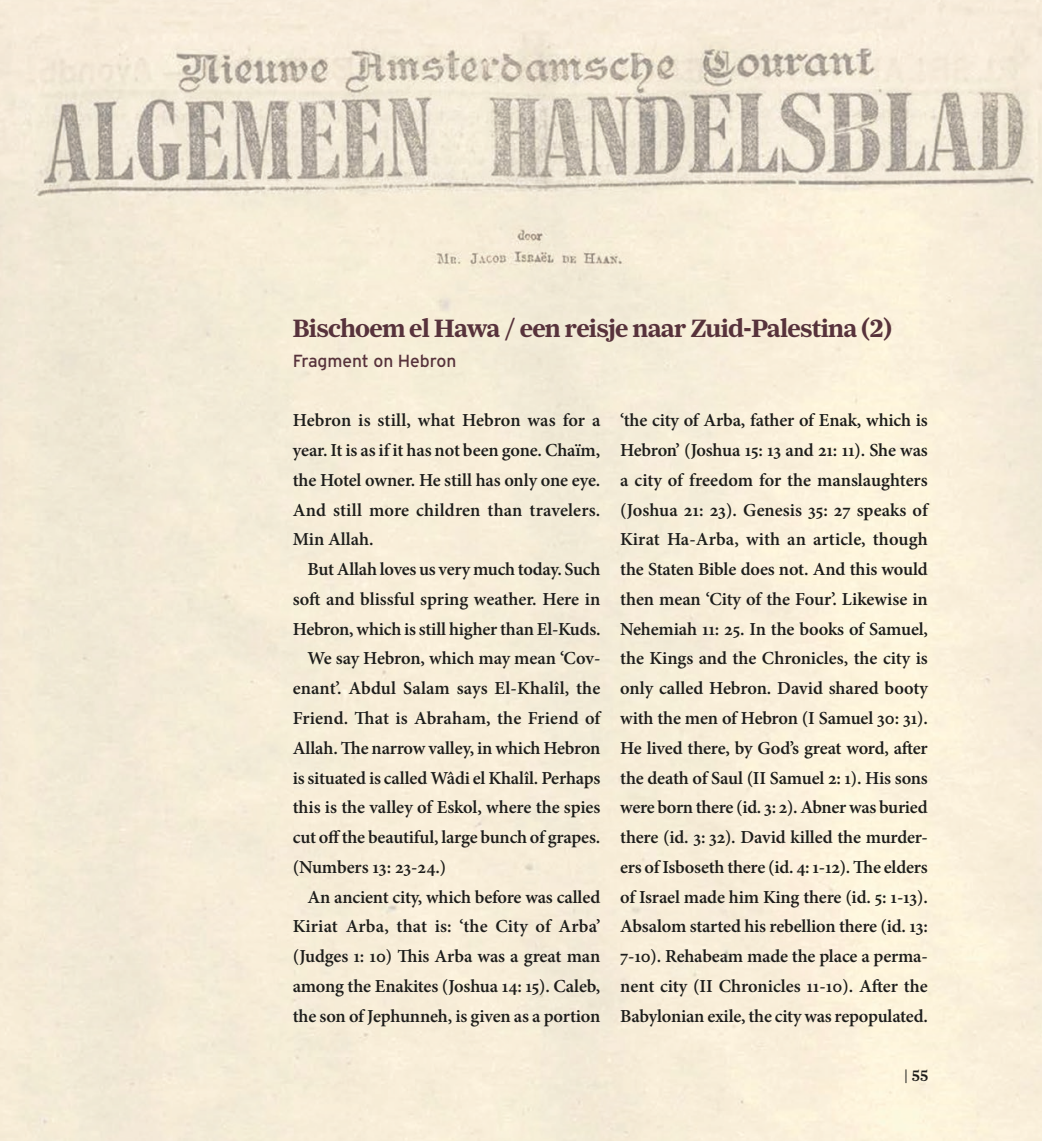
<style>
.page{position:relative;width:1042px;height:1141px;background:#fff}
.page>*{position:absolute;margin:0;border:0;box-sizing:border-box;transform-origin:0 0}
.Uitgelichtkaderheader{font:600 26.25px "Farnham Headline";letter-spacing:-.005em;color:#57323b}
.Uitgelicht-Kader-Alinea{font:600 18.38px/29.8px "Minion Pro";letter-spacing:-.01em;color:#1d1d1b;text-align:justify}
.Uitgelicht-Kader-Alinea-Eerste{font:600 18.38px/29.8px "Minion Pro";letter-spacing:.005em;color:#1d1d1b;text-align:justify}
.Uitgelicht-Kader-Kop1{font:17.5px "Interstate";letter-spacing:-.005em;color:#57323b}
.t1{font:500 15.75px "Farnham Headline";color:#1d1d1b}
</style>
<div class="page">
<img style="left:0;top:0;width:1042px;height:1141px">
<p class="Uitgelichtkaderheader" style="left:293px;top:314px;width:601px">Bischoem el Hawa / een reisje naar Zuid-Palestina (2)</p>
<p class="Uitgelicht-Kader-Kop1" style="left:293px;top:351px;width:165px">Fragment on Hebron</p>
<p class="Uitgelicht-Kader-Alinea-Eerste" style="left:293px;top:406px;width:309px">Hebron is still, what Hebron was for a year. It is as if it has not been gone. Chaïm, the Hotel owner. He still has only one eye.<br>And still more children than travelers.<br>Min Allah.</p>
<p class="Uitgelicht-Kader-Alinea" style="left:293px;top:554px;width:309px;text-indent:15px">But Allah loves us very much today. Such soft and blissful spring weather. Here in Hebron, which is still higher than El-Kuds.</p>
<p class="Uitgelicht-Kader-Alinea" style="left:293px;top:644px;width:309px;text-indent:15px">We say Hebron, which may mean ‘Cov&shy;enant’. Abdul Salam says El-Khalîl, the Friend. That is Abraham, the Friend of Allah. The narrow valley, in which Hebron is situated is called Wâdi el Khalîl. Perhaps this is the valley of Eskol, where the spies cut off the beautiful, large bunch of grapes. (Numbers 13: 23-24.)</p>
<p class="Uitgelicht-Kader-Alinea" style="left:293px;top:882px;width:309px;text-indent:15px">An ancient city, which before was called Kiriat Arba, that is: ‘the City of Arba’ (Judges 1: 10) This Arba was a great man among the Enakites (Joshua 14: 15). Caleb, the son of Jephunneh, is given as a portion</p>
<p class="Uitgelicht-Kader-Alinea" style="left:620px;top:406px;width:309px">‘the city of Arba, father of Enak, which is Hebron’ (Joshua 15: 13 and 21: 11). She was a city of freedom for the manslaughters (Joshua 21: 23). Genesis 35: 27 speaks of Kirat Ha- Arba, with an article, though the Staten Bible does not. And this would then mean ‘City of the Four’. Likewise in Nehemiah 11: 25. In the books of Samuel, the Kings and the Chronicles, the city is only called Hebron. David shared booty with the men of Hebron (I Samuel 30: 31).<br>He lived there, by God’s great word, after the death of Saul (II Samuel 2: 1). His sons were born there (id. 3: 2). Abner was buried there (id. 3: 32). David killed the murder&shy;ers of Isboseth there (id. 4: 1-12). The elders of Israel made him King there (id. 5: 1-13).<br>Absalom started his rebellion there (id. 13:<br>7-10). Rehabeam made the place a perma&shy;nent city (II Chronicles 11-10). After the Babylonian exile, the city was repopulated.</p>
<p class="t1" style="left:904px;top:1067px;width:25px">| 55</p>
</div>
